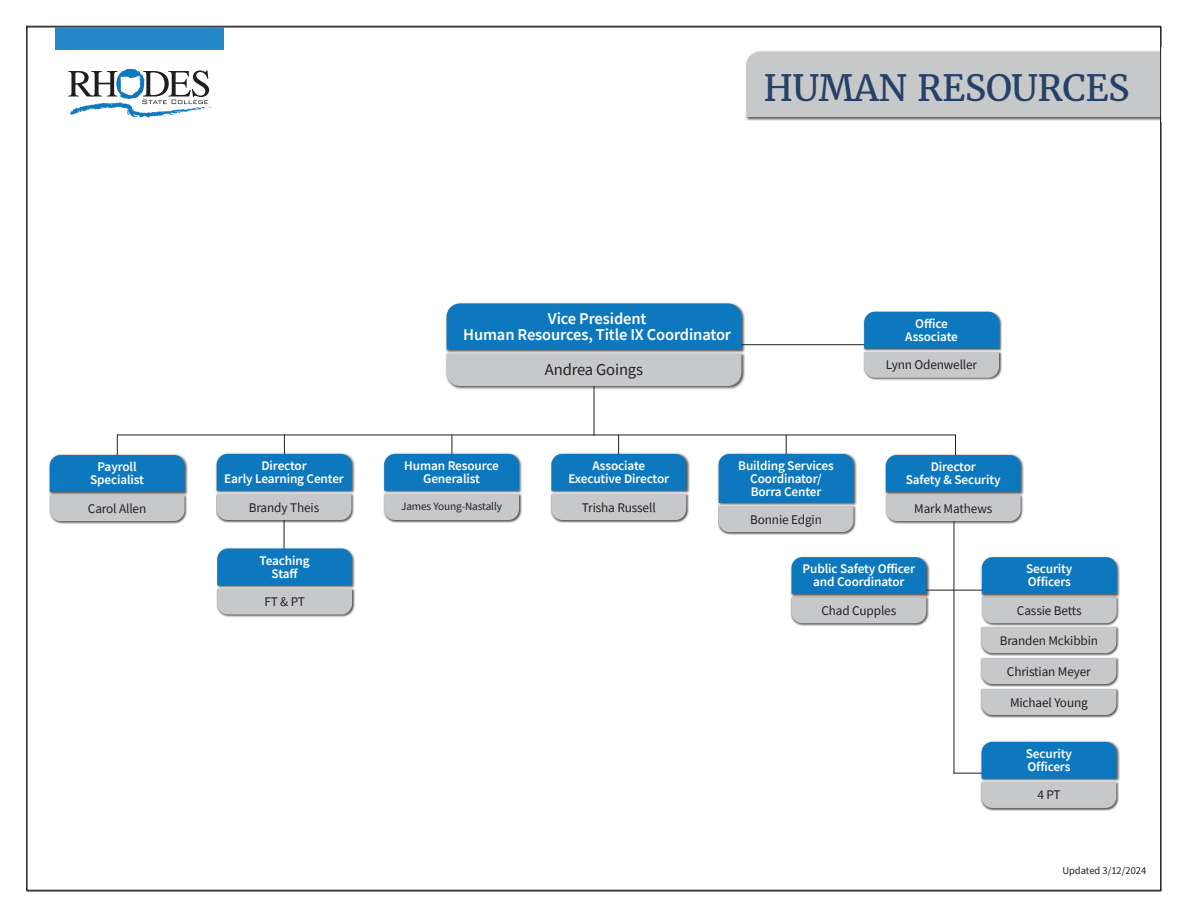
<style>
.page{position:relative;width:1188px;height:918px;background:#fff}
.page>*{position:absolute;margin:0;border:0;box-sizing:border-box;transform-origin:0 0}
.t1{font:35.85px "Merriweather";letter-spacing:-.01em;color:#264167}
.t2{font:600 16.5px/16.5px "Source Sans Pro";letter-spacing:-.01em;color:#fff;text-align:center}
.t3{font:16.5px "Source Sans Pro";letter-spacing:-.01em;color:#231f20}
.t4{font:600 13.2px/13.2px "Source Sans Pro";letter-spacing:-.01em;color:#fff;text-align:center}
.t5{font:13.2px "Source Sans Pro";letter-spacing:-.01em;color:#231f20}
.t6{font:11.25px "Source Sans Pro";letter-spacing:-.01em;color:#231f20}
.t7{font:10.5px "Source Sans Pro";color:#231f20}
</style>
<div class="page">
<svg style="left:68px;top:69px;width:144px;height:49px"></svg>
<div style="left:56px;top:27px;width:168px;height:22px;background:#2487c7"></div>
<div style="left:745px;top:51px;width:419px;height:70px;background:#231f20;opacity:.75"></div>
<div style="left:746px;top:52px;width:413px;height:65px;background:#c7c8ca"></div>
<hr style="left:732px;top:344px;width:142px;height:1px;background:#231f20">
<hr style="left:955px;top:435px;width:1px;height:40px;background:#231f20">
<hr style="left:618px;top:435px;width:1px;height:40px;background:#231f20">
<div style="left:550px;top:493px;width:139px;height:30px;background:#231f20;opacity:.75"></div>
<div style="left:550px;top:453px;width:140px;height:41px;background:#231f20;opacity:.75"></div>
<svg style="left:551px;top:454px;width:135px;height:66px"></svg>
<hr style="left:594px;top:382px;width:1px;height:53px;background:#231f20">
<div style="left:445px;top:352px;width:300px;height:38px;background:#231f20;opacity:.75"></div>
<div style="left:445px;top:302px;width:300px;height:51px;background:#231f20;opacity:.75"></div>
<svg style="left:447px;top:303px;width:294px;height:83px"></svg>
<hr style="left:117px;top:435px;width:477px;height:1px;background:#231f20">
<hr style="left:594px;top:435px;width:361px;height:1px;background:#231f20">
<hr style="left:284px;top:507px;width:1px;height:53px;background:#231f20">
<hr style="left:284px;top:435px;width:1px;height:40px;background:#231f20">
<div style="left:216px;top:493px;width:138px;height:30px;background:#231f20;opacity:.75"></div>
<div style="left:215px;top:453px;width:140px;height:41px;background:#231f20;opacity:.75"></div>
<svg style="left:217px;top:454px;width:135px;height:66px"></svg>
<div style="left:216px;top:588px;width:139px;height:29px;background:#231f20;opacity:.75"></div>
<div style="left:216px;top:547px;width:140px;height:42px;background:#231f20;opacity:.75"></div>
<svg style="left:217px;top:549px;width:135px;height:66px"></svg>
<hr style="left:452px;top:435px;width:1px;height:40px;background:#231f20">
<div style="left:383px;top:493px;width:139px;height:30px;background:#231f20;opacity:.75"></div>
<div style="left:383px;top:453px;width:140px;height:41px;background:#231f20;opacity:.75"></div>
<svg style="left:384px;top:454px;width:135px;height:66px"></svg>
<div style="left:863px;top:351px;width:139px;height:30px;background:#231f20;opacity:.75"></div>
<div style="left:863px;top:311px;width:139px;height:40px;background:#231f20;opacity:.75"></div>
<svg style="left:864px;top:312px;width:135px;height:66px"></svg>
<div style="left:1161px;top:47px;width:27px;height:75px;background:#fff"></div>
<hr style="left:916px;top:590px;width:78px;height:1px;background:#231f20">
<div style="left:790px;top:596px;width:139px;height:30px;background:#231f20;opacity:.75"></div>
<div style="left:790px;top:556px;width:140px;height:41px;background:#231f20;opacity:.75"></div>
<svg style="left:791px;top:557px;width:135px;height:66px"></svg>
<div style="left:981px;top:596px;width:139px;height:30px;background:#231f20;opacity:.75"></div>
<div style="left:981px;top:556px;width:139px;height:41px;background:#231f20;opacity:.75"></div>
<div style="left:981px;top:626px;width:138px;height:30px;background:#231f20;opacity:.75"></div>
<div style="left:981px;top:657px;width:138px;height:30px;background:#231f20;opacity:.75"></div>
<div style="left:981px;top:688px;width:138px;height:30px;background:#231f20;opacity:.75"></div>
<svg style="left:982px;top:557px;width:135px;height:158px"></svg>
<hr style="left:954px;top:516px;width:1px;height:257px;background:#231f20">
<hr style="left:954px;top:773px;width:40px;height:1px;background:#231f20">
<div style="left:981px;top:781px;width:138px;height:30px;background:#231f20;opacity:.75"></div>
<div style="left:980px;top:741px;width:140px;height:41px;background:#231f20;opacity:.75"></div>
<svg style="left:982px;top:742px;width:134px;height:66px"></svg>
<div style="left:885px;top:494px;width:139px;height:30px;background:#231f20;opacity:.75"></div>
<div style="left:884px;top:454px;width:140px;height:41px;background:#231f20;opacity:.75"></div>
<svg style="left:886px;top:455px;width:135px;height:66px"></svg>
<hr style="left:117px;top:435px;width:1px;height:40px;background:#231f20">
<div style="left:49px;top:494px;width:138px;height:30px;background:#231f20;opacity:.75"></div>
<div style="left:48px;top:454px;width:140px;height:41px;background:#231f20;opacity:.75"></div>
<svg style="left:50px;top:455px;width:135px;height:66px"></svg>
<hr style="left:786px;top:435px;width:1px;height:40px;background:#231f20">
<div style="left:718px;top:505px;width:138px;height:30px;background:#231f20;opacity:.75"></div>
<div style="left:717px;top:453px;width:140px;height:54px;background:#231f20;opacity:.75"></div>
<svg style="left:719px;top:454px;width:134px;height:78px"></svg>
<h1 class="t1" style="left:763px;top:66px;width:368px">HUMAN RESOURCES</h1>
<p class="t4" style="left:90px;top:460px;width:55px">Payroll<br>Specialist</p>
<p class="t5" style="left:88px;top:500px;width:60px">Carol Allen</p>
<p class="t4" style="left:224px;top:459px;width:121px">Director<br>Early Learning Center</p>
<p class="t5" style="left:249px;top:499px;width:72px">Brandy Theis</p>
<p class="t4" style="left:260px;top:553px;width:52px">Teaching<br>Staff</p>
<p class="t5" style="left:264px;top:593px;width:42px">FT &amp; PT</p>
<p class="t2" style="left:463px;top:310px;width:269px">Vice President<br>Human Resources, Title IX Coordinator</p>
<p class="t3" style="left:545px;top:359px;width:100px">Andrea Goings</p>
<p class="t4" style="left:905px;top:317px;width:54px">Office<br>Associate</p>
<p class="t5" style="left:886px;top:356px;width:93px">Lynn Odenweller</p>
<p class="t4" style="left:404px;top:459px;width:96px">Human Resource<br>Generalist</p>
<p class="t6" style="left:401px;top:499px;width:102px">James Young-Nastally</p>
<p class="t4" style="left:568px;top:459px;width:102px">Associate<br>Executive Director</p>
<p class="t5" style="left:582px;top:499px;width:75px">Trisha Russell</p>
<p class="t4" style="left:738px;top:459px;width:97px">Building Services<br>Coordinator/<br>Borra Center</p>
<p class="t5" style="left:750px;top:511px;width:73px">Bonnie Edgin</p>
<p class="t4" style="left:906px;top:460px;width:96px">Director<br>Safety &amp; Security</p>
<p class="t5" style="left:914px;top:500px;width:80px">Mark Mathews</p>
<p class="t4" style="left:803px;top:562px;width:114px">Public Safety Officer and Coordinator</p>
<p class="t5" style="left:821px;top:602px;width:76px">Chad Cupples</p>
<p class="t4" style="left:1026px;top:562px;width:48px;text-align:left">Security<br>Officers</p>
<p class="t5" style="left:1017px;top:602px;width:66px">Cassie Betts</p>
<p class="t5" style="left:1000px;top:632px;width:100px">Branden Mckibbin</p>
<p class="t5" style="left:1007px;top:663px;width:85px">Christian Meyer</p>
<p class="t5" style="left:1010px;top:694px;width:79px">Michael Young</p>
<p class="t4" style="left:1026px;top:747px;width:48px;text-align:left">Security<br>Officers</p>
<p class="t5" style="left:1037px;top:787px;width:25px">4 PT</p>
<p class="t7" style="left:1062px;top:863px;width:85px">Updated 3/12/2024</p>
</div>
